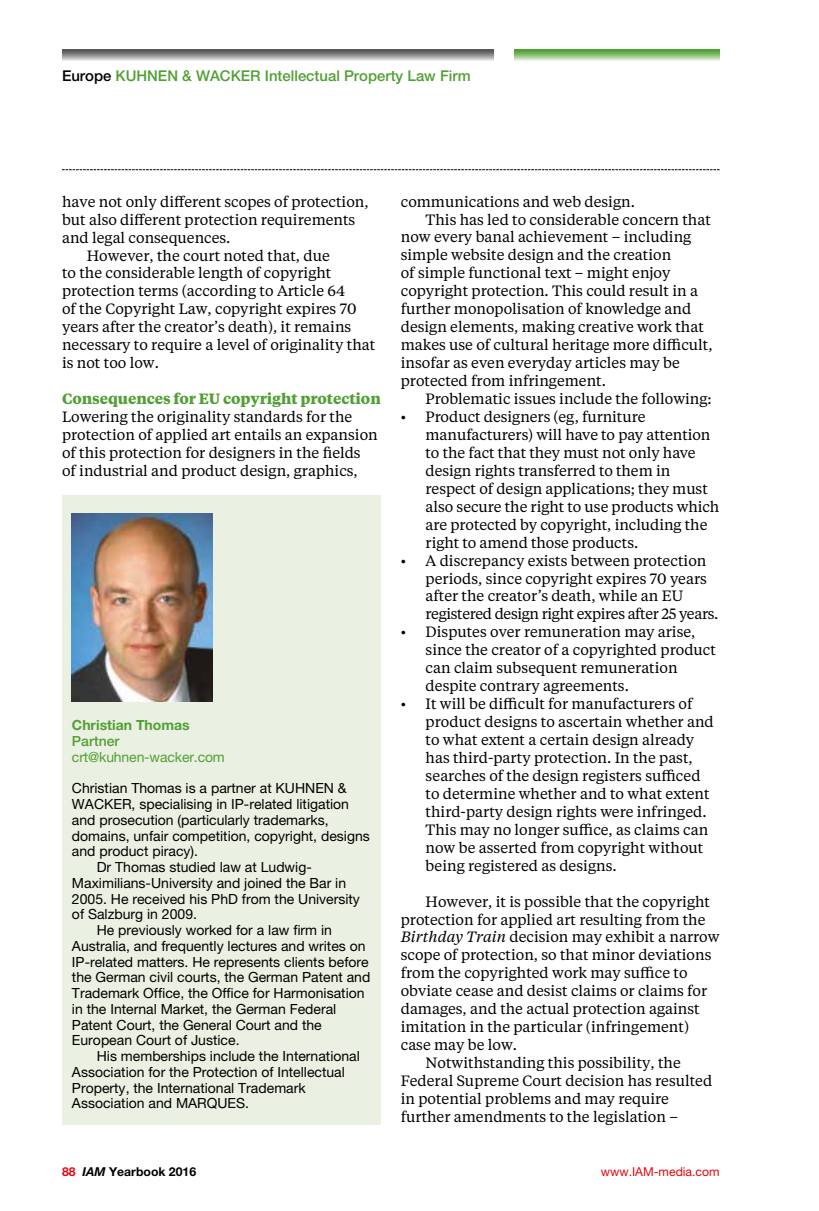
<style>
.page{position:relative;width:819px;height:1211px;background:#fff}
.page>*{position:absolute;margin:0;border:0;box-sizing:border-box;transform-origin:0 0}
.t1{font:14.88px/18px "Tiempos Text";color:#000}
.t2{font:500 14.88px "Helvetica Neue";color:#51a034}
.t3{font:700 14.88px "Tiempos Text";letter-spacing:-.005em;color:#51a034}
.t4{font:14px "Helvetica Neue";color:#000}
.t5{font:14px "Helvetica Neue";letter-spacing:-.01em;color:#51a034}
.t6{font:700 14px "Helvetica Neue";color:#51a034}
.t7{font:500 14px "Helvetica Neue";color:#51a034}
.t8{font:700 12.25px "Helvetica Neue";color:#000}
.t9{font:12.25px "Helvetica Neue";color:#e30613}
.s1{color:#000}
.s2{font-style:italic}
.s3{color:#e30613}
</style>
<div class="page">
<svg style="left:62px;top:169px;width:657px;height:1px"></svg>
<svg style="left:514px;top:50px;width:205px;height:11px"></svg>
<svg style="left:62px;top:50px;width:432px;height:11px"></svg>
<div style="left:62px;top:495px;width:319px;height:629px;background:#eaf0e2"></div>
<img style="left:72px;top:513px;width:141px;height:188px">
<p class="t2" style="left:62px;top:67px;width:410px"><span class="s1">Europe</span> KUHNEN &amp; WACKER Intellectual Property Law Firm</p>
<p class="t1" style="left:62px;top:192px;width:308px">have not only different scopes of protection,</p>
<p class="t1" style="left:62px;top:210px;width:295px">but also different protection requirements</p>
<p class="t1" style="left:62px;top:228px;width:170px">and legal consequences.</p>
<p class="t1" style="left:87px;top:245px;width:244px">However, the court noted that, due</p>
<p class="t1" style="left:62px;top:263px;width:271px">to the considerable length of copyright</p>
<p class="t1" style="left:62px;top:281px;width:284px">protection terms (according to Article 64</p>
<p class="t1" style="left:62px;top:299px;width:296px">of the Copyright Law, copyright expires 70</p>
<p class="t1" style="left:62px;top:317px;width:291px">years after the creator’s death), it remains</p>
<p class="t1" style="left:62px;top:335px;width:315px">necessary to require a level of originality that</p>
<p class="t1" style="left:62px;top:353px;width:98px">is not too low.</p>
<p class="t3" style="left:62px;top:388px;width:320px">Consequences for EU copyright protection</p>
<p class="t1" style="left:62px;top:407px;width:317px">Lowering the originality standards for the protection of applied art entails an expansion of this protection for designers in the fields of industrial and product design, graphics,</p>
<p class="t6" style="left:72px;top:716px;width:119px">Christian Thomas</p>
<p class="t7" style="left:72px;top:732px;width:49px">Partner</p>
<p class="t5" style="left:72px;top:748px;width:154px">crt@kuhnen-wacker.com</p>
<p class="t4" style="left:72px;top:780px;width:276px">Christian Thomas is a partner at KUHNEN &amp;</p>
<p class="t4" style="left:72px;top:795px;width:278px">WACKER, specialising in IP-related litigation</p>
<p class="t4" style="left:72px;top:811px;width:258px">and prosecution (particularly trademarks,</p>
<p class="t4" style="left:72px;top:827px;width:299px">domains, unfair competition, copyright, designs</p>
<p class="t4" style="left:72px;top:843px;width:128px">and product piracy).</p>
<p class="t4" style="left:97px;top:858px;width:216px">Dr Thomas studied law at Ludwig-</p>
<p class="t4" style="left:72px;top:874px;width:276px">Maximilians-University and joined the Bar in</p>
<p class="t4" style="left:72px;top:890px;width:289px">2005. He received his PhD from the University</p>
<p class="t4" style="left:72px;top:906px;width:126px">of Salzburg in 2009.</p>
<p class="t4" style="left:97px;top:921px;width:237px">He previously worked for a law firm in</p>
<p class="t4" style="left:72px;top:937px;width:295px">Australia, and frequently lectures and writes on</p>
<p class="t4" style="left:72px;top:953px;width:298px">IP-related matters. He represents clients before</p>
<p class="t4" style="left:72px;top:969px;width:300px">the German civil courts, the German Patent and</p>
<p class="t4" style="left:72px;top:984px;width:294px">Trademark Office, the Office for Harmonisation</p>
<p class="t4" style="left:72px;top:1000px;width:266px">in the Internal Market, the German Federal</p>
<p class="t4" style="left:72px;top:1016px;width:251px">Patent Court, the General Court and the</p>
<p class="t4" style="left:72px;top:1032px;width:169px">European Court of Justice.</p>
<p class="t4" style="left:97px;top:1047px;width:264px">His memberships include the International</p>
<p class="t4" style="left:72px;top:1063px;width:274px">Association for the Protection of Intellectual</p>
<p class="t4" style="left:72px;top:1079px;width:235px">Property, the International Trademark</p>
<p class="t4" style="left:72px;top:1095px;width:179px">Association and MARQUES.</p>
<p class="t1" style="left:401px;top:192px;width:236px">communications and web design.</p>
<p class="t1" style="left:425px;top:210px;width:287px">This has led to considerable concern that</p>
<p class="t1" style="left:401px;top:227px;width:292px">now every banal achievement – including</p>
<p class="t1" style="left:401px;top:245px;width:272px">simple website design and the creation</p>
<p class="t1" style="left:401px;top:263px;width:271px">of simple functional text – might enjoy</p>
<p class="t1" style="left:401px;top:281px;width:299px">copyright protection. This could result in a</p>
<p class="t1" style="left:401px;top:299px;width:292px">further monopolisation of knowledge and</p>
<p class="t1" style="left:401px;top:317px;width:304px">design elements, making creative work that</p>
<p class="t1" style="left:401px;top:335px;width:313px">makes use of cultural heritage more difficult,</p>
<p class="t1" style="left:401px;top:353px;width:280px">insofar as even everyday articles may be</p>
<p class="t1" style="left:401px;top:371px;width:207px">protected from infringement.</p>
<p class="t1" style="left:425px;top:389px;width:288px">Problematic issues include the following:</p>
<p class="t1" style="left:425px;top:407px;width:295px;text-indent:-25px">• Product designers (eg, furniture manufacturers) will have to pay attention to the fact that they must not only have design rights transferred to them in respect of design applications; they must also secure the right to use products which are protected by copyright, including the right to amend those products.</p>
<p class="t1" style="left:425px;top:550px;width:294px;text-indent:-25px">• A discrepancy exists between protection periods, since copyright expires 70 years after the creator’s death, while an EU registered design right expires after 25 years.</p>
<p class="t1" style="left:425px;top:622px;width:292px;text-indent:-25px">• Disputes over remuneration may arise, since the creator of a copyrighted product can claim subsequent remuneration despite contrary agreements.</p>
<p class="t1" style="left:425px;top:694px;width:290px;text-indent:-25px">• It will be difficult for manufacturers of product designs to ascertain whether and to what extent a certain design already has third-party protection. In the past, searches of the design registers sufficed to determine whether and to what extent third-party design rights were infringed.<br>This may no longer suffice, as claims can now be asserted from copyright without being registered as designs.</p>
<p class="t1" style="left:425px;top:891px;width:286px">However, it is possible that the copyright</p>
<p class="t1" style="left:401px;top:909px;width:306px">protection for applied art resulting from the</p>
<p class="t1" style="left:401px;top:927px;width:320px"><span class="s2">Birthday Train</span> decision may exhibit a narrow</p>
<p class="t1" style="left:401px;top:945px;width:312px">scope of protection, so that minor deviations</p>
<p class="t1" style="left:401px;top:963px;width:288px">from the copyrighted work may suffice to</p>
<p class="t1" style="left:401px;top:981px;width:308px">obviate cease and desist claims or claims for</p>
<p class="t1" style="left:401px;top:999px;width:300px">damages, and the actual protection against</p>
<p class="t1" style="left:401px;top:1017px;width:290px">imitation in the particular (infringement)</p>
<p class="t1" style="left:401px;top:1035px;width:118px">case may be low.</p>
<p class="t1" style="left:425px;top:1053px;width:257px">Notwithstanding this possibility, the</p>
<p class="t1" style="left:401px;top:1071px;width:313px">Federal Supreme Court decision has resulted</p>
<p class="t1" style="left:401px;top:1089px;width:270px">in potential problems and may require</p>
<p class="t1" style="left:401px;top:1106px;width:279px">further amendments to the legislation –</p>
<p class="t8" style="left:62px;top:1163px;width:136px"><span class="s3">88</span> <span class="s2">IAM</span> Yearbook 2016</p>
<p class="t9" style="left:600px;top:1163px;width:120px">www.IAM-media.com</p>
</div>
